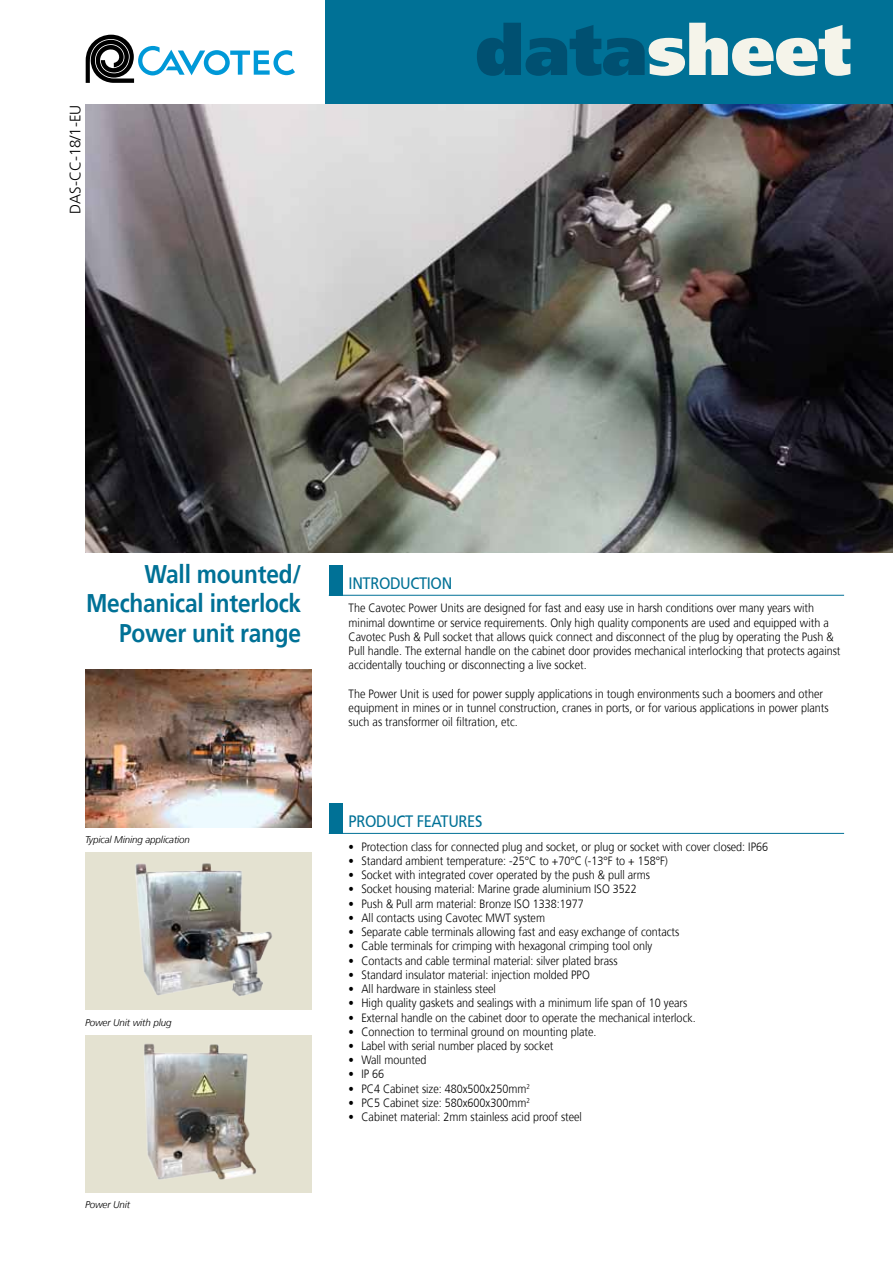
<style>
.page{position:relative;width:893px;height:1263px;background:#fff}
.page>*{position:absolute;margin:0;border:0;box-sizing:border-box;transform-origin:0 0}
.t1{font:700 25.5px/29.1px "Frutiger 65";letter-spacing:-.01em;color:#007196;text-align:right;scale:.89 1}
.t2{font:16.5px "Frutiger 55 Roman";letter-spacing:-.025em;color:#007196;scale:.89 1}
.t3{font:300 15px "Frutiger";color:#000}
.t4{font:300 12px/14.2px "Frutiger";color:#000;scale:.9 1}
.t5{font:italic 300 9.75px "Frutiger";letter-spacing:-.01em;color:#000}
</style>
<div class="page">
<div style="left:326px;top:0;width:567px;height:106px;background:#007196"></div>
<svg style="left:477px;top:23px;width:373px;height:53px"></svg>
<img style="left:85px;top:104px;width:808px;height:449px">
<div style="left:329px;top:566px;width:13px;height:30px;background:#007196"></div>
<img style="left:85px;top:670px;width:227px;height:157px">
<hr style="left:329px;top:595px;width:515px;height:1px;background:#007196">
<svg style="left:86px;top:35px;width:209px;height:48px"></svg>
<div style="left:329px;top:804px;width:13px;height:30px;background:#007196"></div>
<hr style="left:329px;top:833px;width:515px;height:1px;background:#007196">
<div style="left:85px;top:853px;width:227px;height:157px;background:#e4e2d1"></div>
<img style="left:135px;top:863px;width:137px;height:133px">
<div style="left:85px;top:1035px;width:227px;height:158px;background:#e4e2d1"></div>
<img style="left:144px;top:1043px;width:112px;height:137px">
<p class="t3" style="left:67px;top:214px;width:111px;rotate:-90deg">DAS-CC-18/1-EU</p>
<h1 class="t1" style="left:86px;top:560px;width:243px">Wall mounted/<br>Mechanical interlock<br>Power unit range</h1>
<p class="t5" style="left:85px;top:834px;width:107px">Typical Mining application</p>
<p class="t5" style="left:85px;top:1016px;width:88px">Power Unit with plug</p>
<p class="t5" style="left:85px;top:1199px;width:47px">Power Unit</p>
<h2 class="t2" style="left:349px;top:574px;width:118px">INTRODUCTION</h2>
<p class="t4" style="left:349px;top:601px;width:548px">The Cavotec Power Units are designed for fast and easy use in harsh conditions over many years with minimal downtime or service requirements. Only high quality components are used and equipped with a Cavotec Push &amp; Pull socket that allows quick connect and disconnect of the plug by operating the Push &amp; Pull handle. The external handle on the cabinet door provides mechanical interlocking that protects against accidentally touching or disconnecting a live socket.</p>
<p class="t4" style="left:349px;top:687px;width:535px">The Power Unit is used for power supply applications in tough environments such a boomers and other equipment in mines or in tunnel construction, cranes in ports, or for various applications in power plants such as transformer oil filtration, etc.</p>
<h2 class="t2" style="left:349px;top:812px;width:152px">PRODUCT FEATURES</h2>
<p class="t4" style="left:349px;top:839px;width:468px">• Protection class for connected plug and socket, or plug or socket with cover closed: IP66</p>
<p class="t4" style="left:349px;top:854px;width:356px">• Standard ambient temperature: -25°C to +70°C (-13°F to + 158°F)</p>
<p class="t4" style="left:349px;top:868px;width:336px">• Socket with integrated cover operated by the push &amp; pull arms</p>
<p class="t4" style="left:349px;top:882px;width:322px">• Socket housing material: Marine grade aluminium ISO 3522</p>
<p class="t4" style="left:349px;top:896px;width:263px">• Push &amp; Pull arm material: Bronze ISO 1338:1977</p>
<p class="t4" style="left:349px;top:911px;width:220px">• All contacts using Cavotec MWT system</p>
<p class="t4" style="left:349px;top:925px;width:369px">• Separate cable terminals allowing fast and easy exchange of contacts</p>
<p class="t4" style="left:349px;top:939px;width:339px">• Cable terminals for crimping with hexagonal crimping tool only</p>
<p class="t4" style="left:349px;top:953px;width:300px">• Contacts and cable terminal material: silver plated brass</p>
<p class="t4" style="left:349px;top:968px;width:269px">• Standard insulator material: injection molded PPO</p>
<p class="t4" style="left:349px;top:982px;width:165px">• All hardware in stainless steel</p>
<p class="t4" style="left:349px;top:996px;width:378px">• High quality gaskets and sealings with a minimum life span of 10 years</p>
<p class="t4" style="left:349px;top:1010px;width:387px">• External handle on the cabinet door to operate the mechanical interlock.</p>
<p class="t4" style="left:349px;top:1025px;width:277px">• Connection to terminal ground on mounting plate.</p>
<p class="t4" style="left:349px;top:1039px;width:229px">• Label with serial number placed by socket</p>
<p class="t4" style="left:349px;top:1053px;width:88px">• Wall mounted</p>
<p class="t4" style="left:349px;top:1067px;width:41px">• IP 66</p>
<p class="t4" style="left:349px;top:1082px;width:203px">• PC4 Cabinet size: 480x500x250mm<sup>2</sup></p>
<p class="t4" style="left:349px;top:1096px;width:203px">• PC5 Cabinet size: 580x600x300mm<sup>2</sup></p>
<p class="t4" style="left:349px;top:1110px;width:261px">• Cabinet material: 2mm stainless acid proof steel</p>
</div>
